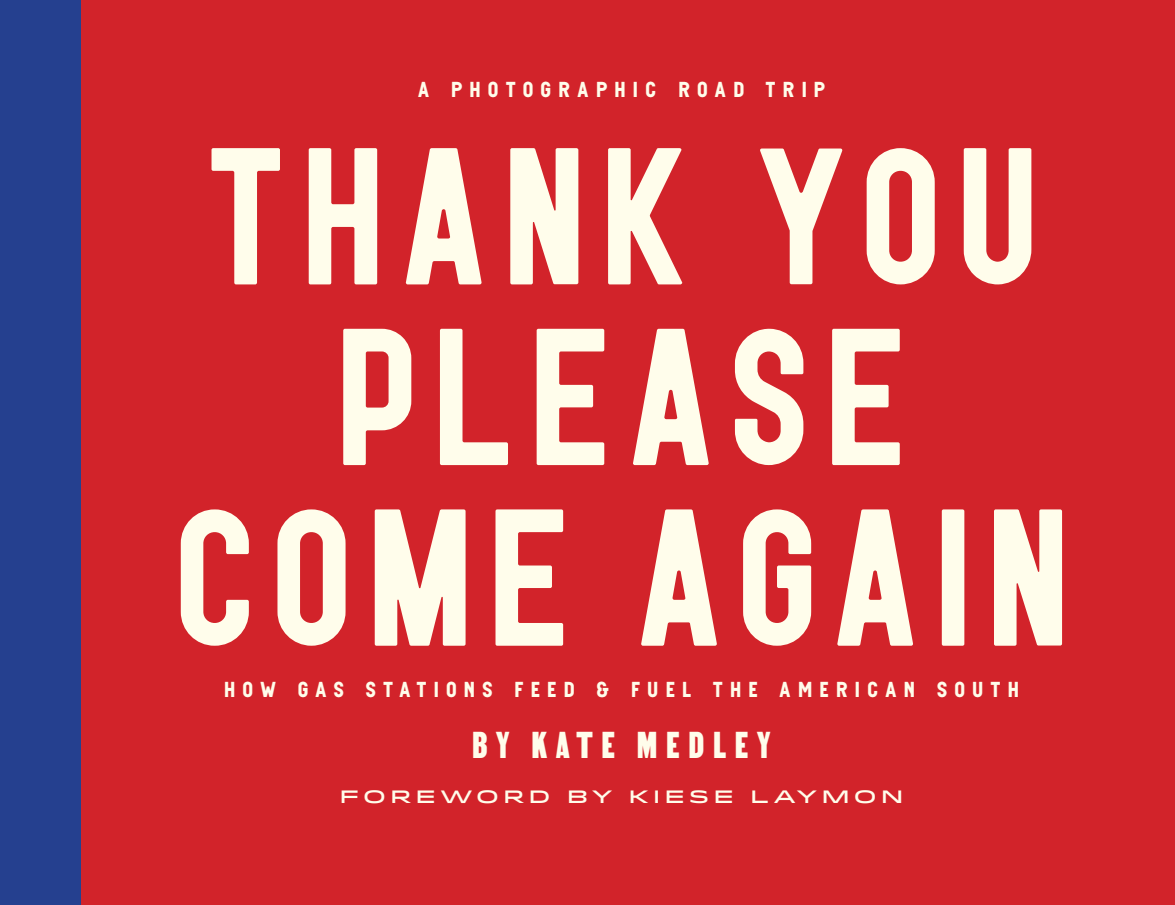
<style>
.page{position:relative;width:1175px;height:905px;background:#fff}
.page>*{position:absolute;margin:0;border:0;box-sizing:border-box;transform-origin:0 0}
.t1{font:900 199.5px/180.6px "Opera";letter-spacing:.065em;color:#fffdeb;text-align:center}
.t2{font:44.1px "MARTIN";letter-spacing:.2em;color:#fffdeb}
.t3{font:500 17.85px "Idlewild";letter-spacing:.225em;color:#fffdeb}
.t4{font:15.15px "NT Cornelia";letter-spacing:.49em;color:#fffdeb}
</style>
<div class="page">
<div style="left:0;top:0;width:1174px;height:904px;background:#d2232a"></div>
<div style="left:0;top:0;width:81px;height:904px;background:#25408f"></div>
<p class="t4" style="left:418px;top:83px;width:12px">A</p>
<p class="t4" style="left:451px;top:83px;width:207px">PHOTOGRAPHIC</p>
<p class="t4" style="left:678px;top:83px;width:67px">ROAD</p>
<p class="t4" style="left:766px;top:83px;width:60px">TRIP</p>
<h1 class="t1" style="left:173px;top:143px;width:899px">THANK YOU<br>PLEASE<br>COME AGAIN</h1>
<p class="t4" style="left:224px;top:682px;width:54px">HOW</p>
<p class="t4" style="left:298px;top:682px;width:47px">GAS</p>
<p class="t4" style="left:366px;top:682px;width:128px">STATIONS</p>
<p class="t4" style="left:514px;top:682px;width:61px">FEED</p>
<p class="t4" style="left:596px;top:682px;width:14px">&amp;</p>
<p class="t4" style="left:631px;top:682px;width:62px">FUEL</p>
<p class="t4" style="left:713px;top:682px;width:46px">THE</p>
<p class="t4" style="left:779px;top:682px;width:137px">AMERICAN</p>
<p class="t4" style="left:937px;top:682px;width:83px">SOUTH</p>
<h2 class="t2" style="left:472px;top:719px;width:300px">BY KATE MEDLEY</h2>
<p class="t3" style="left:339px;top:782px;width:565px">FOREWORD BY KIESE LAYMON</p>
</div>
